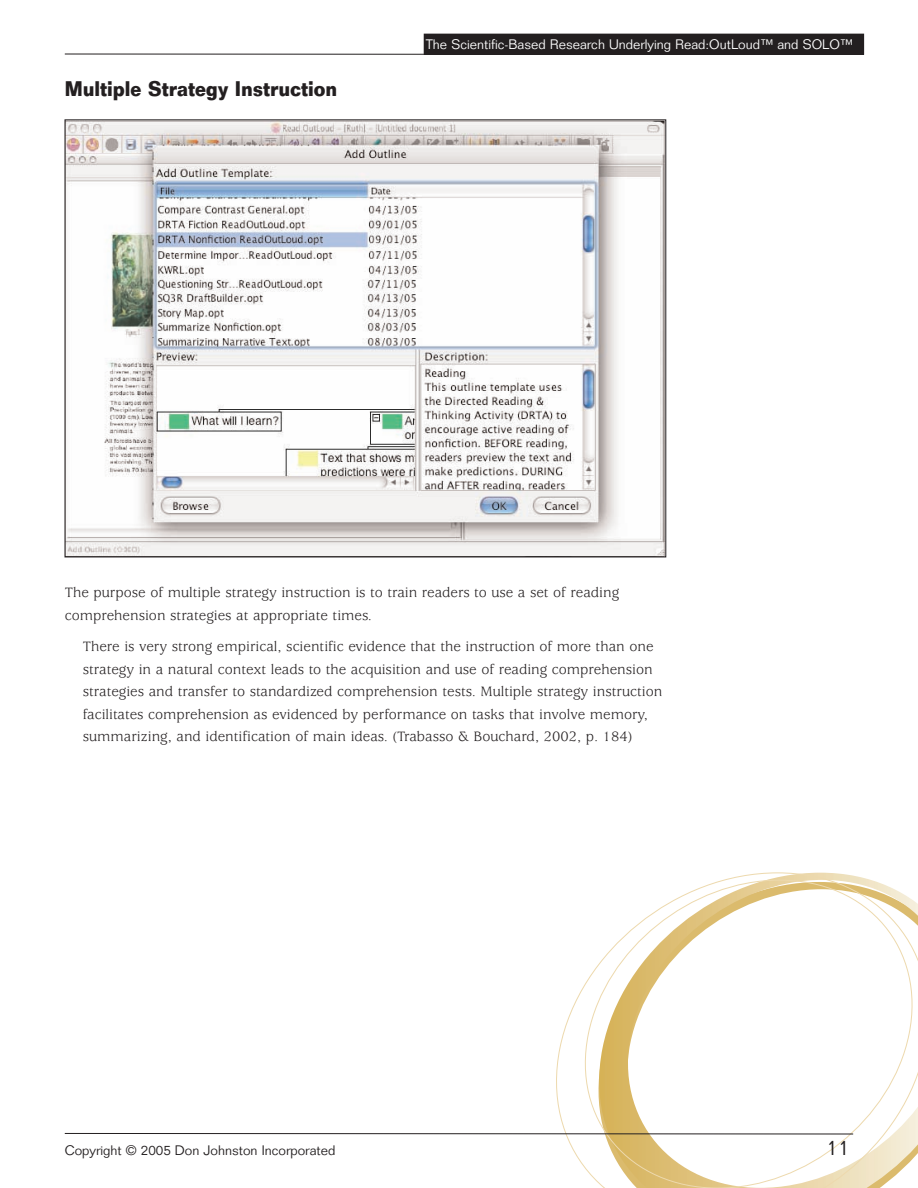
<style>
.page{position:relative;width:918px;height:1188px;background:#fff}
.page>*{position:absolute;margin:0;border:0;box-sizing:border-box;transform-origin:0 0}
.t1{font:300 21px "Folio";color:#231f20}
.t2{font:700 20.7px "Folio";color:#231f20;scale:.87 1}
.t3{font:15px/22.5px "Usherwood";color:#231f20}
.t4{font:300 13.5px "Folio";color:#fff}
.t5{font:300 13.5px "Folio";color:#231f20}
</style>
<div class="page">
<svg style="left:556px;top:872px;width:362px;height:316px"></svg>
<svg style="left:64px;top:1133px;width:790px;height:2px;background:#8f8c8a"></svg>
<hr style="left:65px;top:54px;width:391px;height:1px;background:#231f20">
<div style="left:424px;top:34px;width:440px;height:20px;background:#231f20"></div>
<div style="left:424px;top:34px;width:440px;height:21px;border:1px solid #231f20"></div>
<img style="left:67px;top:122px;width:597px;height:433px">
<h2 class="t2" style="left:65px;top:81px;width:315px">Multiple Strategy Instruction</h2>
<p class="t4" style="left:426px;top:39px;width:429px">The Scientific-Based Research Underlying Read:OutLoud™ and SOLO™</p>
<p class="t3" style="left:65px;top:583px;width:556px">The purpose of multiple strategy instruction is to train readers to use a set of reading comprehension strategies at appropriate times.</p>
<p class="t3" style="left:83px;top:637px;width:581px">There is very strong empirical, scientific evidence that the instruction of more than one strategy in a natural context leads to the acquisition and use of reading comprehension strategies and transfer to standardized comprehension tests. Multiple strategy instruction facilitates comprehension as evidenced by performance on tasks that involve memory, summarizing, and identification of main ideas. (Trabasso &amp; Bouchard, 2002, p. 184)</p>
<p class="t5" style="left:65px;top:1145px;width:272px">Copyright © 2005 Don Johnston Incorporated</p>
<h1 class="t1" style="left:827px;top:1140px;width:25px">11</h1>
</div>
